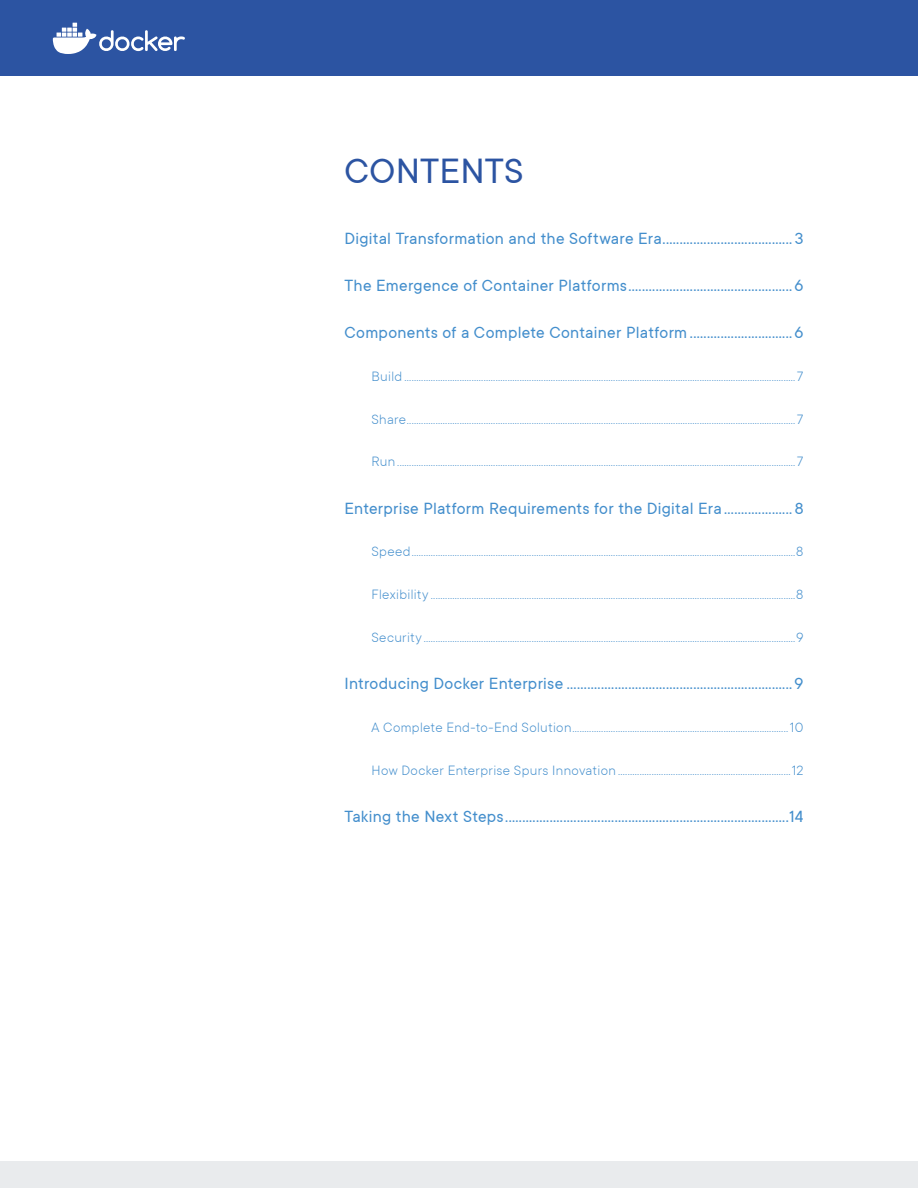
<style>
.page{position:relative;width:918px;height:1188px;background:#fff}
.page>*{position:absolute;margin:0;border:0;box-sizing:border-box;transform-origin:0 0}
.t1{font:39px "TT Commons";letter-spacing:.005em;color:#2c54a2}
.t2{font:18px "TT Commons";letter-spacing:.015em;color:#438ecc}
.t3{font:300 15px "TT Commons";letter-spacing:.02em;color:#438ecc}
</style>
<div class="page">
<div style="left:0;top:0;width:918px;height:76px;background:#2c54a2"></div>
<svg style="left:53px;top:23px;width:132px;height:31px"></svg>
<div style="left:0;top:1161px;width:918px;height:27px;background:#e9ebed"></div>
<h1 class="t1" style="left:345px;top:150px;width:181px">CONTENTS</h1>
<p class="t2" style="left:345px;top:228px;width:460px">Digital Transformation and the Software Era...................................... 3</p>
<p class="t2" style="left:345px;top:276px;width:460px">The Emergence of Container Platforms................................................ 6</p>
<p class="t2" style="left:345px;top:323px;width:460px">Components of a Complete Container Platform .............................. 6</p>
<p class="t3" style="left:372px;top:368px;width:434px">Build ...................................................................................................................................................................7</p>
<p class="t3" style="left:372px;top:411px;width:434px">Share..................................................................................................................................................................7</p>
<p class="t3" style="left:372px;top:454px;width:433px">Run ......................................................................................................................................................................7</p>
<p class="t2" style="left:345px;top:498px;width:460px">Enterprise Platform Requirements for the Digital Era .................... 8</p>
<p class="t3" style="left:372px;top:544px;width:434px">Speed................................................................................................................................................................8</p>
<p class="t3" style="left:372px;top:586px;width:434px">Flexibility ........................................................................................................................................................8</p>
<p class="t3" style="left:372px;top:629px;width:434px">Security...........................................................................................................................................................9</p>
<p class="t2" style="left:345px;top:674px;width:461px">Introducing Docker Enterprise .................................................................. 9</p>
<p class="t3" style="left:372px;top:719px;width:434px">A Complete End-to-End Solution..........................................................................................10</p>
<p class="t3" style="left:372px;top:762px;width:434px">How Docker Enterprise Spurs Innovation ........................................................................12</p>
<p class="t2" style="left:345px;top:807px;width:461px">Taking the Next Steps...................................................................................14</p>
</div>
